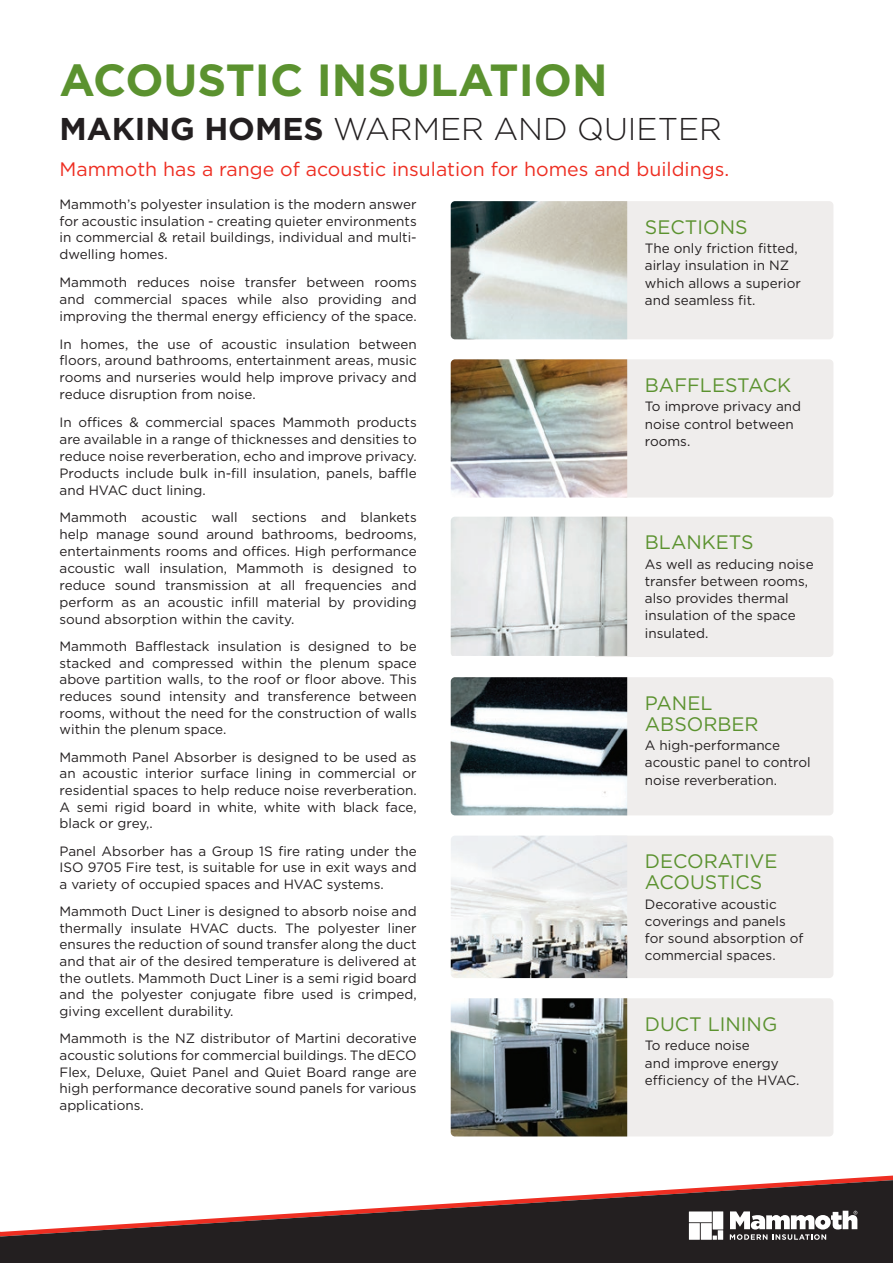
<style>
.page{position:relative;width:893px;height:1263px;background:#fff}
.page>*{position:absolute;margin:0;border:0;box-sizing:border-box;transform-origin:0 0}
.t1{font:700 45px "Gotham";color:#5b922f}
.t2{font:300 31.5px "Gotham";color:#231f20}
.t3{font:19.5px/21px "Gotham";color:#5b922f}
.t4{font:19.5px "Gotham";color:#ee2e22}
.t5{font:13.5px/16.6px "Gotham";color:#231f20;text-align:justify}
.s1{font-weight:700}
</style>
<div class="page">
<svg style="left:0;top:1180px;width:893px;height:83px;fill:#231f20"></svg>
<div style="left:689px;top:1223px;width:11px;height:17px;background:#fff"></div>
<div style="left:701px;top:1223px;width:11px;height:17px;background:#fff"></div>
<div style="left:713px;top:1211px;width:10px;height:18px;background:#fff"></div>
<div style="left:689px;top:1211px;width:23px;height:11px;background:#fff"></div>
<div style="left:718px;top:1230px;width:5px;height:10px;background:#fff"></div>
<svg style="left:713px;top:1235px;width:4px;height:5px"></svg>
<svg style="left:730px;top:1211px;width:127px;height:29px"></svg>
<div style="left:627px;top:201px;width:206px;height:138px;background:#efedec"></div>
<div style="left:627px;top:359px;width:206px;height:138px;background:#efedec"></div>
<div style="left:595px;top:517px;width:238px;height:140px;background:#efedec"></div>
<div style="left:627px;top:677px;width:206px;height:138px;background:#efedec"></div>
<div style="left:627px;top:836px;width:206px;height:142px;background:#efedec"></div>
<div style="left:627px;top:998px;width:206px;height:138px;background:#efedec"></div>
<img style="left:451px;top:201px;width:176px;height:138px">
<img style="left:451px;top:359px;width:176px;height:138px">
<img style="left:451px;top:517px;width:176px;height:139px">
<img style="left:451px;top:677px;width:176px;height:138px">
<img style="left:451px;top:836px;width:176px;height:142px">
<img style="left:451px;top:998px;width:176px;height:138px">
<h1 class="t1" style="left:60px;top:50px;width:550px">ACOUSTIC INSULATION</h1>
<h2 class="t2" style="left:60px;top:109px;width:664px"><span class="s1">MAKING HOMES</span> WARMER AND QUIETER</h2>
<h3 class="t4" style="left:60px;top:157px;width:671px">Mammoth has a range of acoustic insulation for homes and buildings.</h3>
<p class="t5" style="left:60px;top:195px;width:359px">Mammoth’s polyester insulation is the modern answer for acoustic insulation - creating quieter environments in commercial &amp; retail buildings, individual and multi&shy;dwelling homes.</p>
<p class="t5" style="left:60px;top:273px;width:359px">Mammoth reduces noise transfer between rooms and commercial spaces while also providing and improving the thermal energy efficiency of the space.</p>
<p class="t5" style="left:60px;top:335px;width:359px">In homes, the use of acoustic insulation between floors, around bathrooms, entertainment areas, music rooms and nurseries would help improve privacy and reduce disruption from noise.</p>
<p class="t5" style="left:60px;top:413px;width:359px">In offices &amp; commercial spaces Mammoth products are available in a range of thicknesses and densities to reduce noise reverberation, echo and improve privacy.<br>Products include bulk in-fill insulation, panels, baffle and HVAC duct lining.</p>
<p class="t5" style="left:60px;top:509px;width:359px">Mammoth acoustic wall sections and blankets help manage sound around bathrooms, bedrooms, entertainments rooms and offices. High performance acoustic wall insulation, Mammoth is designed to reduce sound transmission at all frequencies and perform as an acoustic infill material by providing sound absorption within the cavity.</p>
<p class="t5" style="left:60px;top:638px;width:359px">Mammoth Bafflestack insulation is designed to be stacked and compressed within the plenum space above partition walls, to the roof or floor above. This reduces sound intensity and transference between rooms, without the need for the construction of walls within the plenum space.</p>
<p class="t5" style="left:60px;top:748px;width:359px">Mammoth Panel Absorber is designed to be used as an acoustic interior surface lining in commercial or residential spaces to help reduce noise reverberation.<br>A semi rigid board in white, white with black face, black or grey,.</p>
<p class="t5" style="left:60px;top:842px;width:359px">Panel Absorber has a Group 1S fire rating under the ISO 9705 Fire test, is suitable for use in exit ways and a variety of occupied spaces and HVAC systems.</p>
<p class="t5" style="left:60px;top:903px;width:359px">Mammoth Duct Liner is designed to absorb noise and thermally insulate HVAC ducts. The polyester liner ensures the reduction of sound transfer along the duct and that air of the desired temperature is delivered at the outlets. Mammoth Duct Liner is a semi rigid board and the polyester conjugate fibre used is crimped, giving excellent durability.</p>
<p class="t5" style="left:60px;top:1030px;width:359px">Mammoth is the NZ distributor of Martini decorative acoustic solutions for commercial buildings. The dECO Flex, Deluxe, Quiet Panel and Quiet Board range are high performance decorative sound panels for various applications.</p>
<h3 class="t3" style="left:645px;top:216px;width:104px">SECTIONS</h3>
<p class="t5" style="left:645px;top:239px;width:158px;line-height:17.2px;text-align:left">The only friction fitted, airlay insulation in NZ which allows a superior and seamless fit.</p>
<h3 class="t3" style="left:645px;top:374px;width:148px">BAFFLESTACK</h3>
<p class="t5" style="left:645px;top:398px;width:158px;line-height:17.2px;text-align:left">To improve privacy and noise control between rooms.</p>
<h3 class="t3" style="left:645px;top:531px;width:110px">BLANKETS</h3>
<p class="t5" style="left:645px;top:555px;width:170px;line-height:17.2px;text-align:left">As well as reducing noise transfer between rooms, also provides thermal insulation of the space insulated.</p>
<h3 class="t3" style="left:645px;top:692px;width:115px">PANEL<br>ABSORBER</h3>
<p class="t5" style="left:645px;top:736px;width:167px;line-height:17.2px;text-align:left">A high-performance acoustic panel to control noise reverberation.</p>
<h3 class="t3" style="left:645px;top:850px;width:134px">DECORATIVE<br>ACOUSTICS</h3>
<p class="t5" style="left:645px;top:895px;width:160px;line-height:17.2px;text-align:left">Decorative acoustic coverings and panels for sound absorption of commercial spaces.</p>
<h3 class="t3" style="left:645px;top:1013px;width:134px">DUCT LINING</h3>
<p class="t5" style="left:645px;top:1036px;width:156px;line-height:17.2px;text-align:left">To reduce noise<br>and improve energy efficiency of the HVAC.</p>
</div>
